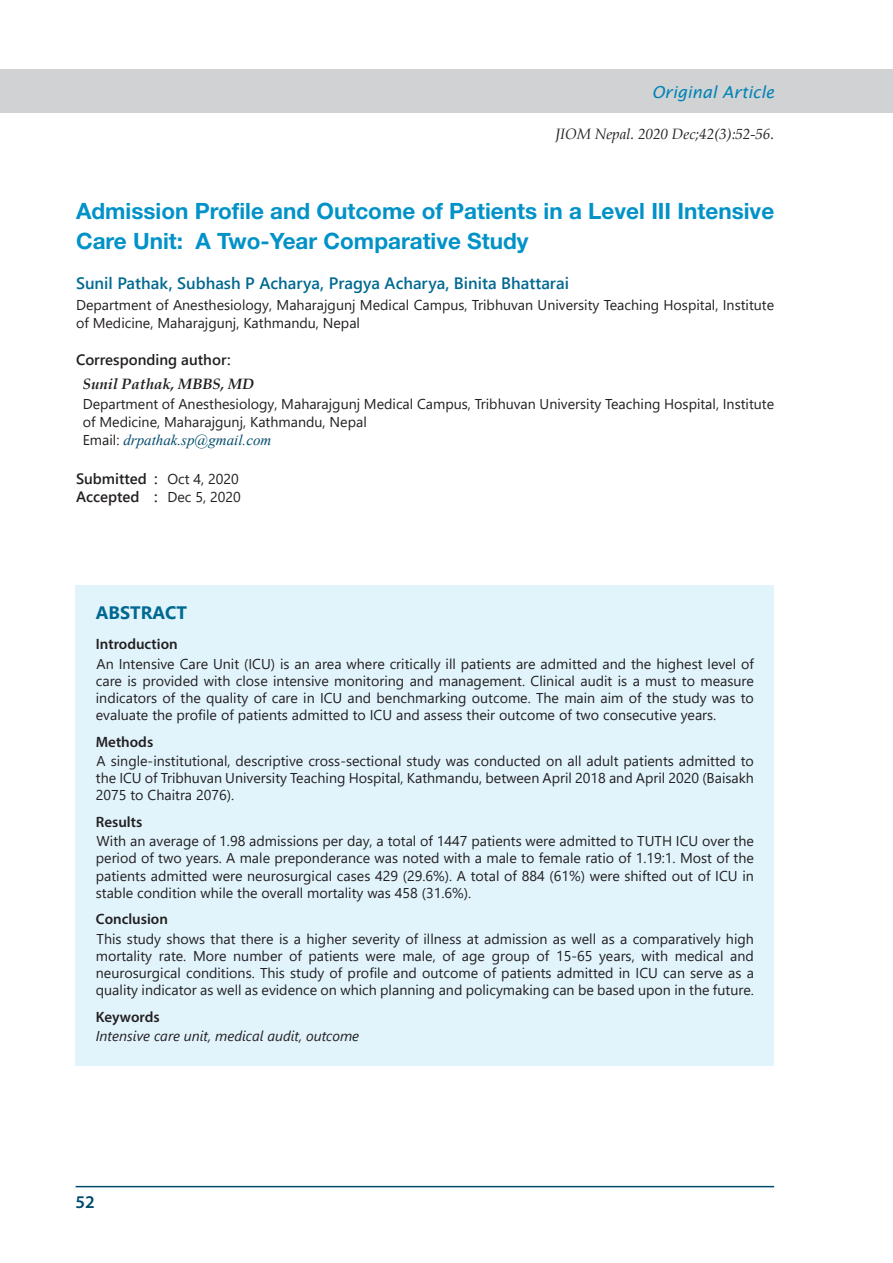
<style>
.page{position:relative;width:893px;height:1263px;background:#fff}
.page>*{position:absolute;margin:0;border:0;box-sizing:border-box;transform-origin:0 0}
.t1{font:700 22.5px/30px "Helvetica Neue";color:#0092c8}
.t2{font:700 18px "Segoe UI";color:#006991}
.t3{font:600 18px "Myriad Pro";color:#004b6c}
.t4{font:600 16.5px "Segoe UI";color:#006991}
.t5{font:italic 16.5px "Lucida Sans";color:#0083b6}
.t6{font:600 15px "Segoe UI";color:#231f20}
.t7{font:600 15px "Myriad Pro";color:#231f20}
.t8{font:italic 15px "Book Antiqua";color:#231f20}
.t9{font:italic 15px "Times New Roman";color:#004b6c}
.t10{font:italic 700 15px "Book Antiqua";color:#231f20}
.t11{font:14.25px/17.2px "Segoe UI";color:#231f20;text-align:justify}
.t12{font:italic 14.25px "Segoe UI";color:#231f20}
.s1{font-family:"Segoe UI";font-style:normal;font-size:14.25px;color:#231f20}
.s2{font-weight:400;font-size:14.25px}
</style>
<div class="page">
<hr style="left:76px;top:1186px;width:698px;height:1px;background:#004b6c">
<div style="left:0;top:69px;width:893px;height:43px;background:#d1d2d4"></div>
<div style="left:76px;top:585px;width:698px;height:481px;background:#e1f4fc"></div>
<p class="t5" style="left:652px;top:83px;width:124px">Original Article</p>
<p class="t8" style="left:555px;top:123px;width:220px">JIOM Nepal. 2020 Dec;42(3):52-56.</p>
<p class="t1" style="left:76px;top:195px;width:700px">Admission Profile and Outcome of Patients in a Level III Intensive<br>Care Unit: A Two-Year Comparative Study</p>
<p class="t4" style="left:76px;top:267px;width:494px">Sunil Pathak, Subhash P Acharya, Pragya Acharya, Binita Bhattarai</p>
<p class="t11" style="left:76px;top:295px;width:700px;line-height:18px">Department of Anesthesiology, Maharajgunj Medical Campus, Tribhuvan University Teaching Hospital, Institute of Medicine, Maharajgunj, Kathmandu, Nepal</p>
<p class="t6" style="left:76px;top:345px;width:156px">Corresponding author:</p>
<p class="t10" style="left:83px;top:373px;width:173px">Sunil Pathak, MBBS, MD</p>
<p class="t11" style="left:83px;top:394px;width:693px;line-height:18px">Department of Anesthesiology, Maharajgunj Medical Campus, Tribhuvan University Teaching Hospital, Institute of Medicine, Maharajgunj, Kathmandu, Nepal</p>
<p class="t9" style="left:83px;top:430px;width:190px"><span class="s1">Email:</span> drpathak.sp@gmail.com</p>
<p class="t6" style="left:76px;top:464px;width:164px">Submitted : <span class="s2">Oct 4, 2020</span></p>
<p class="t6" style="left:76px;top:482px;width:166px">Accepted : <span class="s2">Dec 5, 2020</span></p>
<p class="t2" style="left:96px;top:595px;width:93px">ABSTRACT</p>
<p class="t7" style="left:96px;top:634px;width:83px">Introduction</p>
<p class="t11" style="left:96px;top:653px;width:660px">An Intensive Care Unit (ICU) is an area where critically ill patients are admitted and the highest level of care is provided with close intensive monitoring and management. Clinical audit is a must to measure indicators of the quality of care in ICU and benchmarking outcome. The main aim of the study was to evaluate the profile of patients admitted to ICU and assess their outcome of two consecutive years.</p>
<p class="t7" style="left:96px;top:732px;width:59px">Methods</p>
<p class="t11" style="left:96px;top:751px;width:660px">A single-institutional, descriptive cross-sectional study was conducted on all adult patients admitted to the ICU of Tribhuvan University Teaching Hospital, Kathmandu, between April 2018 and April 2020 (Baisakh 2075 to Chaitra 2076).</p>
<p class="t7" style="left:96px;top:812px;width:48px">Results</p>
<p class="t11" style="left:96px;top:831px;width:660px">With an average of 1.98 admissions per day, a total of 1447 patients were admitted to TUTH ICU over the period of two years. A male preponderance was noted with a male to female ratio of 1.19:1. Most of the patients admitted were neurosurgical cases 429 (29.6%). A total of 884 (61%) were shifted out of ICU in stable condition while the overall mortality was 458 (31.6%).</p>
<p class="t7" style="left:96px;top:909px;width:74px">Conclusion</p>
<p class="t11" style="left:96px;top:928px;width:660px">This study shows that there is a higher severity of illness at admission as well as a comparatively high mortality rate. More number of patients were male, of age group of 15-65 years, with medical and neurosurgical conditions. This study of profile and outcome of patients admitted in ICU can serve as a quality indicator as well as evidence on which planning and policymaking can be based upon in the future.</p>
<p class="t7" style="left:96px;top:1007px;width:65px">Keywords</p>
<p class="t12" style="left:96px;top:1022px;width:265px">Intensive care unit, medical audit, outcome</p>
<p class="t3" style="left:76px;top:1191px;width:21px">52</p>
</div>
